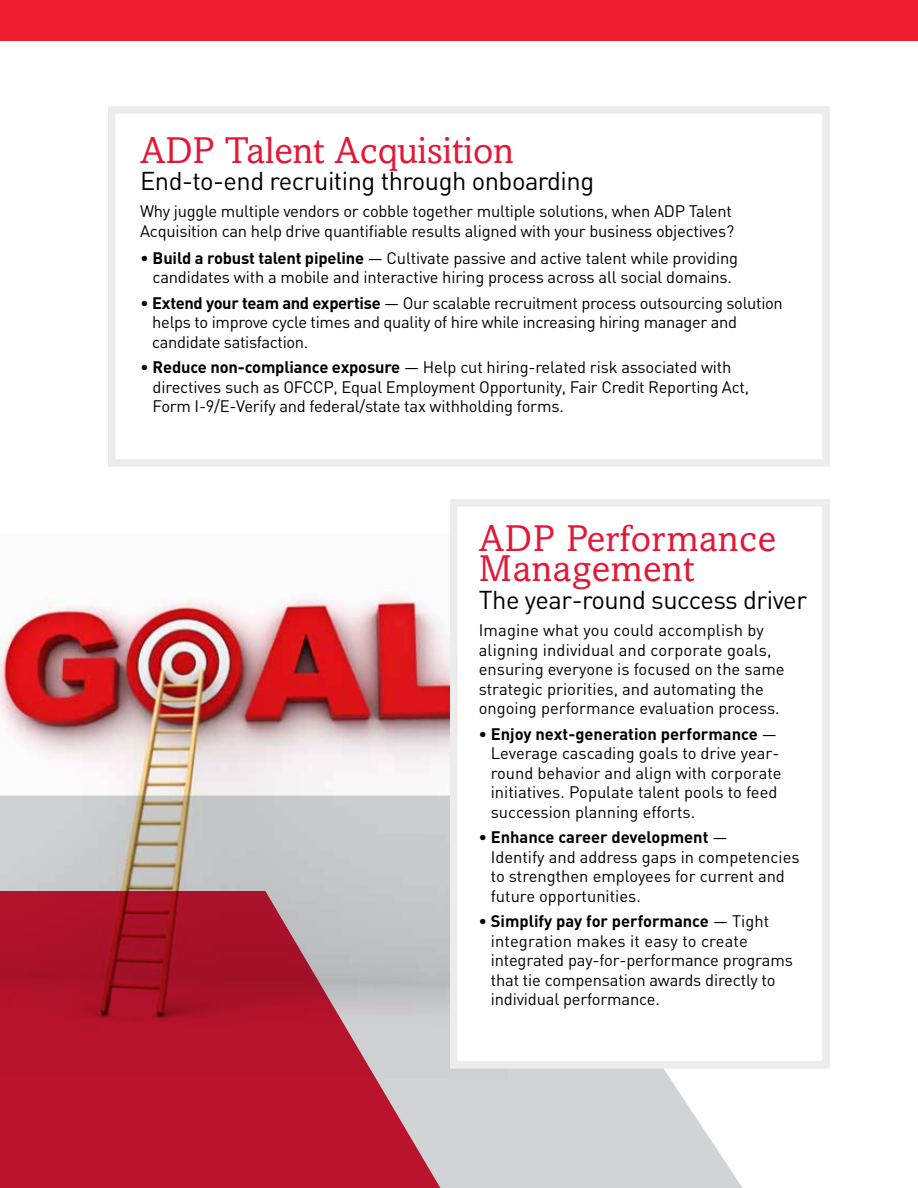
<style>
.page{position:relative;width:918px;height:1188px;background:#fff}
.page>*{position:absolute;margin:0;border:0;box-sizing:border-box;transform-origin:0 0}
.t1{font:37.5px/30px "Amasis MT Std";letter-spacing:.01em;color:#e31837}
.t2{font:25.5px "DIN";letter-spacing:-.02em;color:#000}
.t3{font:16.5px/19.5px "DIN";letter-spacing:-.01em;color:#000}
.s1{font-weight:700}
</style>
<div class="page">
<img style="left:0;top:594px;width:450px;height:202px">
<svg style="left:0;top:796px;width:743px;height:392px;background:#cdcecd"></svg>
<svg style="left:0;top:891px;width:463px;height:297px;background:#b63a4e"></svg>
<div style="left:108px;top:106px;width:722px;height:361px;border:8px solid #ececed"></div>
<div style="left:450px;top:499px;width:380px;height:570px;background:#fff;border:8px solid #ececed"></div>
<div style="left:0;top:0;width:918px;height:40px;background:#ed1c2e"></div>
<h1 class="t1" style="left:140px;top:135px;width:375px">ADP Talent Acquisition</h1>
<h2 class="t2" style="left:140px;top:165px;width:456px">End-to-end recruiting through onboarding</h2>
<p class="t3" style="left:140px;top:201px;width:596px">Why juggle multiple vendors or cobble together multiple solutions, when ADP Talent<br>Acquisition can help drive quantifiable results aligned with your business objectives?</p>
<p class="t3" style="left:140px;top:248px;width:600px;text-align:center">• <span class="s1">Build a robust talent pipeline</span> — Cultivate passive and active talent while providing candidates with a mobile and interactive hiring process across all social domains.</p>
<p class="t3" style="left:152px;top:293px;width:632px;text-indent:-12px">• <span class="s1">Extend your team and expertise</span> — Our scalable recruitment process outsourcing solution helps to improve cycle times and quality of hire while increasing hiring manager and candidate satisfaction.</p>
<p class="t3" style="left:153px;top:357px;width:598px;text-indent:-13px">• <span class="s1">Reduce non-compliance exposure</span> — Help cut hiring-related risk associated with directives such as OFCCP, Equal Employment Opportunity, Fair Credit Reporting Act,<br>Form I-9/E-Verify and federal/state tax withholding forms.</p>
<h1 class="t1" style="left:479px;top:524px;width:299px">ADP Performance<br>Management</h1>
<h2 class="t2" style="left:479px;top:584px;width:330px">The year-round success driver</h2>
<p class="t3" style="left:479px;top:620px;width:307px">Imagine what you could accomplish by aligning individual and corporate goals, ensuring everyone is focused on the same strategic priorities, and automating the ongoing performance evaluation process.</p>
<p class="t3" style="left:491px;top:724px;width:292px;text-indent:-12px"><span class="s1">• Enjoy next-generation performance</span> — Leverage cascading goals to drive year&shy;round behavior and align with corporate initiatives. Populate talent pools to feed succession planning efforts.</p>
<p class="t3" style="left:491px;top:827px;width:310px;text-indent:-12px"><span class="s1">• Enhance career development</span> —<br>Identify and address gaps in competencies to strengthen employees for current and future opportunities.</p>
<p class="t3" style="left:491px;top:911px;width:304px;text-indent:-12px"><span class="s1">• Simplify pay for performance</span> — Tight integration makes it easy to create integrated pay-for-performance programs that tie compensation awards directly to individual performance.</p>
</div>
